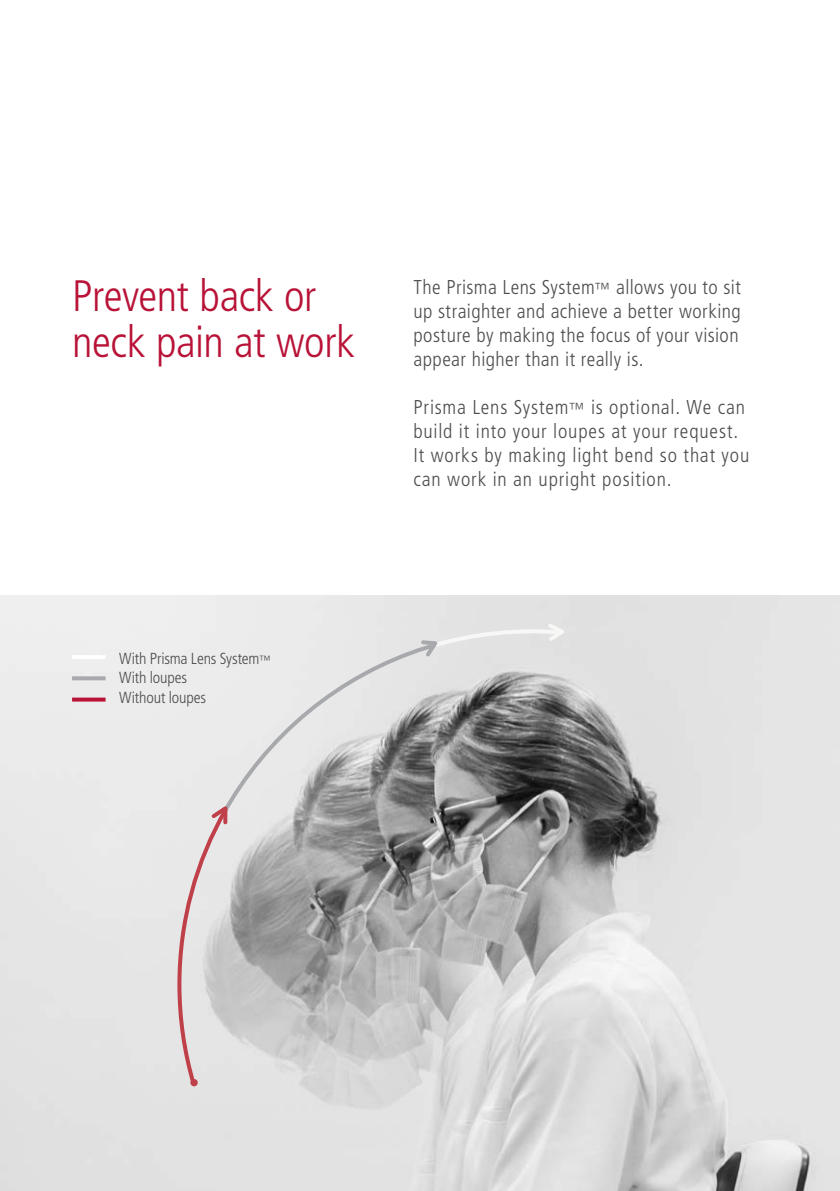
<style>
.page{position:relative;width:840px;height:1191px;background:#fff}
.page>*{position:absolute;margin:0;border:0;box-sizing:border-box;transform-origin:0 0}
.t1{font:300 condensed 44px/46.8px "Frutiger";letter-spacing:-.01em;color:#b81237}
.t2{font:300 condensed 20px/24px "Frutiger";letter-spacing:.04em;color:#4d4d4f;text-align:justify}
.t3{font:300 condensed 16px/19.2px "Frutiger";letter-spacing:-.01em;color:#4d4d4f}
.s1{font-size:16px}
.s2{font-size:12px}
</style>
<div class="page">
<img style="left:0;top:595px;width:839px;height:596px">
<svg style="left:197px;top:627px;width:252px;height:199px;background:#cecece"></svg>
<svg style="left:175px;top:801px;width:56px;height:287px;background:#dfd5d6"></svg>
<svg style="left:413px;top:620px;width:157px;height:50px;background:#e2e2e2"></svg>
<div style="left:190px;top:1079px;width:8px;height:7px;background:#c0404a;border-radius:50%"></div>
<svg style="left:72px;top:697px;width:33px;height:4px"></svg>
<hr style="left:72px;top:655px;width:33px;height:4px;background:#fff">
<svg style="left:72px;top:676px;width:33px;height:4px"></svg>
<h1 class="t1" style="left:72px;top:272px;width:284px">Prevent back or neck pain at work</h1>
<p class="t2" style="left:413px;top:276px;width:329px">The Prisma Lens System<span class="s1">™</span> allows you to sit up straighter and achieve a better working posture by making the focus of your vision appear higher than it really is.</p>
<p class="t2" style="left:413px;top:396px;width:337px;text-align:left">Prisma Lens System<span class="s1">™</span> is optional. We can build it into your loupes at your request.<br>It works by making light bend so that you can work in an upright position.</p>
<p class="t3" style="left:119px;top:649px;width:153px">With Prisma Lens System<span class="s2">™<br></span>With loupes<br>Without loupes</p>
</div>
